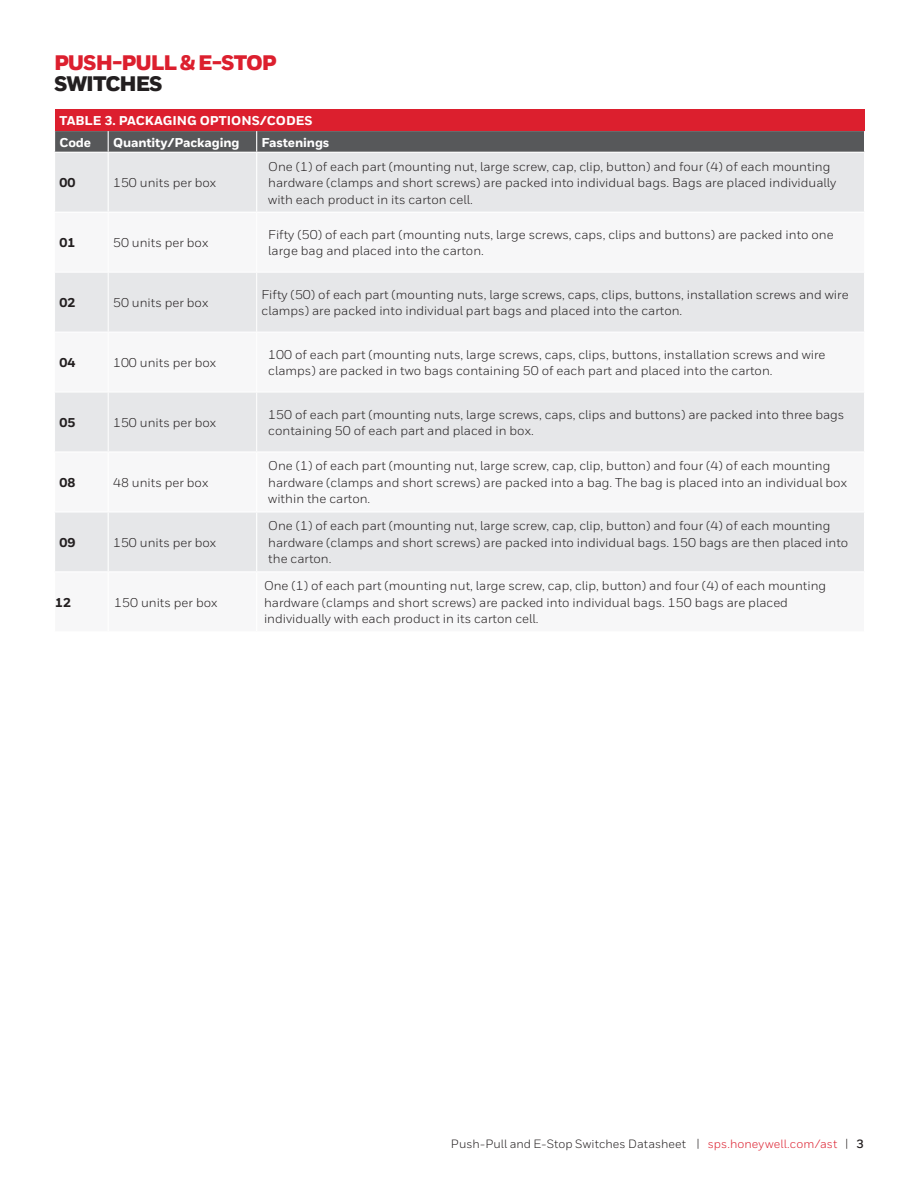
<style>
.page{position:relative;width:918px;height:1188px;background:#fff}
.page>*{position:absolute;margin:0;border:0;box-sizing:border-box;transform-origin:0 0}
.t1{font:900 21px "Honeywell Sans";letter-spacing:-.05em;color:#dc1f2e}
.t2{font:900 21px "Honeywell Sans";letter-spacing:-.05em;color:#231f20}
.table-text{font:12.75px/16.5px "Honeywell Sans";color:#231f20}
.t3{font:800 12.75px "Honeywell Sans";letter-spacing:-.01em;color:#fff}
.table-text-2{font:800 12.75px "Honeywell Sans";color:#231f20}
.t4{font:12px "Honeywell Sans";letter-spacing:.005em;color:#231f20}
.s1{color:#dc1f2e}
.s2{font-weight:700}
</style>
<div class="page">
<div style="left:55px;top:110px;width:810px;height:21px;background:#dc1f2e"></div>
<div style="left:55px;top:153px;width:809px;height:59px;background:#e6e7e9"></div>
<svg style="left:55px;top:273px;width:809px;height:298px;fill:#e6e7e9"></svg>
<hr style="left:108px;top:273px;width:1px;height:59px;background:#fff">
<hr style="left:256px;top:273px;width:1px;height:59px;background:#fff">
<hr style="left:54px;top:332px;width:54px;height:1px;background:#fff">
<hr style="left:108px;top:332px;width:149px;height:1px;background:#fff">
<hr style="left:108px;top:332px;width:1px;height:60px;background:#fff">
<hr style="left:257px;top:332px;width:608px;height:1px;background:#fff">
<hr style="left:256px;top:332px;width:1px;height:60px;background:#fff">
<hr style="left:54px;top:392px;width:54px;height:1px;background:#fff">
<hr style="left:108px;top:392px;width:149px;height:1px;background:#fff">
<hr style="left:108px;top:392px;width:1px;height:59px;background:#fff">
<hr style="left:257px;top:392px;width:608px;height:1px;background:#fff">
<hr style="left:256px;top:392px;width:1px;height:59px;background:#fff">
<hr style="left:108px;top:153px;width:1px;height:59px;background:#fff">
<hr style="left:256px;top:153px;width:1px;height:59px;background:#fff">
<hr style="left:54px;top:451px;width:54px;height:2px;background:#fff">
<hr style="left:108px;top:451px;width:149px;height:2px;background:#fff">
<hr style="left:108px;top:453px;width:1px;height:58px;background:#fff">
<hr style="left:257px;top:451px;width:608px;height:2px;background:#fff">
<hr style="left:256px;top:453px;width:1px;height:58px;background:#fff">
<hr style="left:54px;top:511px;width:54px;height:2px;background:#fff">
<hr style="left:108px;top:511px;width:149px;height:2px;background:#fff">
<hr style="left:108px;top:513px;width:1px;height:58px;background:#fff">
<hr style="left:257px;top:511px;width:608px;height:2px;background:#fff">
<hr style="left:256px;top:513px;width:1px;height:58px;background:#fff">
<svg style="left:54px;top:131px;width:811px;height:21px;background:#5b5c5e"></svg>
<h1 class="t1" style="left:54px;top:50px;width:224px">PUSH-PULL &amp; E-STOP</h1>
<h1 class="t2" style="left:54px;top:71px;width:110px">SWITCHES</h1>
<p class="t3" style="left:59px;top:113px;width:255px">TABLE 3. PACKAGING OPTIONS/CODES</p>
<p class="t3" style="left:59px;top:134px;width:33px">Code</p>
<p class="t3" style="left:113px;top:134px;width:128px">Quantity/Packaging</p>
<p class="t3" style="left:262px;top:134px;width:69px">Fastenings</p>
<p class="table-text-2" style="left:59px;top:175px;width:17px">00</p>
<p class="table-text" style="left:113px;top:175px;width:105px">150 units per box</p>
<p class="table-text" style="left:268px;top:158px;width:570px">One (1) of each part (mounting nut, large screw, cap, clip, button) and four (4) of each mounting hardware (clamps and short screws) are packed into individual bags. Bags are placed individually with each product in its carton cell.</p>
<p class="table-text-2" style="left:59px;top:235px;width:17px">01</p>
<p class="table-text" style="left:113px;top:234px;width:97px">50 units per box</p>
<p class="table-text" style="left:268px;top:226px;width:567px">Fifty (50) of each part (mounting nuts, large screws, caps, clips and buttons) are packed into one large bag and placed into the carton.</p>
<p class="table-text-2" style="left:59px;top:295px;width:17px">02</p>
<p class="table-text" style="left:113px;top:294px;width:97px">50 units per box</p>
<p class="table-text" style="left:262px;top:286px;width:589px">Fifty (50) of each part (mounting nuts, large screws, caps, clips, buttons, installation screws and wire clamps) are packed into individual part bags and placed into the carton.</p>
<p class="table-text-2" style="left:59px;top:355px;width:17px">04</p>
<p class="table-text" style="left:113px;top:354px;width:105px">100 units per box</p>
<p class="table-text" style="left:268px;top:346px;width:559px">100 of each part (mounting nuts, large screws, caps, clips, buttons, installation screws and wire clamps) are packed in two bags containing 50 of each part and placed into the carton.</p>
<p class="table-text-2" style="left:59px;top:415px;width:17px">05</p>
<p class="table-text" style="left:113px;top:414px;width:105px">150 units per box</p>
<p class="table-text" style="left:268px;top:406px;width:578px">150 of each part (mounting nuts, large screws, caps, clips and buttons) are packed into three bags containing 50 of each part and placed in box.</p>
<p class="table-text-2" style="left:59px;top:475px;width:17px">08</p>
<p class="table-text" style="left:113px;top:474px;width:97px">48 units per box</p>
<p class="table-text" style="left:268px;top:458px;width:580px">One (1) of each part (mounting nut, large screw, cap, clip, button) and four (4) of each mounting hardware (clamps and short screws) are packed into a bag. The bag is placed into an individual box within the carton.</p>
<p class="table-text-2" style="left:59px;top:535px;width:17px">09</p>
<p class="table-text" style="left:113px;top:534px;width:105px">150 units per box</p>
<p class="table-text-2" style="left:55px;top:595px;width:17px">12</p>
<p class="table-text" style="left:114px;top:594px;width:105px">150 units per box</p>
<p class="table-text" style="left:268px;top:518px;width:582px">One (1) of each part (mounting nut, large screw, cap, clip, button) and four (4) of each mounting hardware (clamps and short screws) are packed into individual bags. 150 bags are then placed into the carton.</p>
<p class="table-text" style="left:264px;top:578px;width:564px">One (1) of each part (mounting nut, large screw, cap, clip, button) and four (4) of each mounting hardware (clamps and short screws) are packed into individual bags. 150 bags are placed individually with each product in its carton cell.</p>
<p class="t4" style="left:451px;top:1136px;width:414px">Push-Pull and E-Stop Switches Datasheet | <span class="s1">sps.honeywell.com/ast</span> | <span class="s2">3</span></p>
</div>
